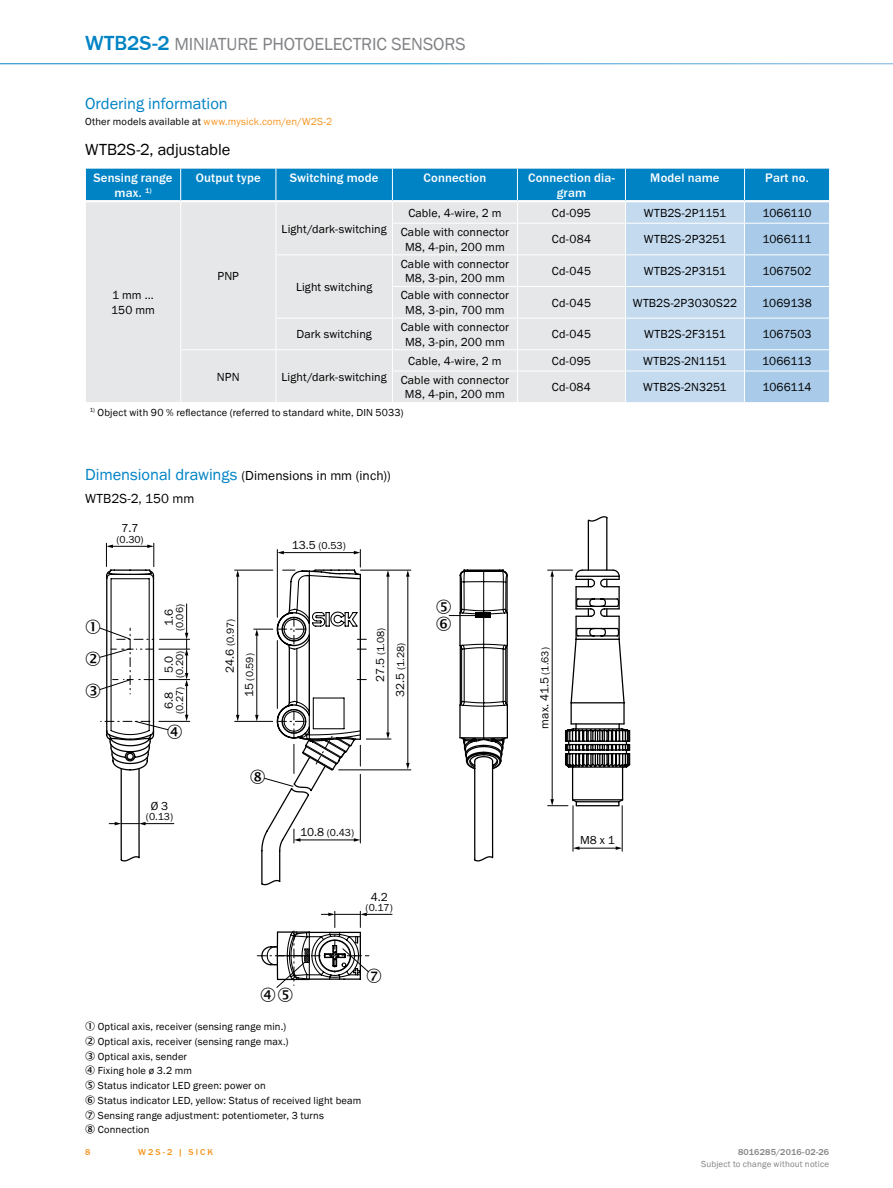
<style>
.page{position:relative;width:893px;height:1188px;background:#fff}
.page>*{position:absolute;margin:0;border:0;box-sizing:border-box;transform-origin:0 0}
.t1{font:18px "SICK Franklin";color:#808285}
.t2{font:16.5px "SICK Franklin";letter-spacing:-.005em;color:#0083c5}
.t3{font:16.5px "SICK Franklin";color:#000}
.t4{font:13.5px/23px "SICK Franklin";letter-spacing:.005em;color:#000}
.t5{font:500 12.75px/15.3px "SICK Franklin";letter-spacing:.01em;color:#fff;text-align:center}
.t6{font:12px/14.4px "SICK Franklin";letter-spacing:.01em;color:#000;text-align:center}
.t7{font:10.5px/14.7px "SICK Franklin";letter-spacing:.015em;color:#000}
.t8{font:10.5px "SICK Franklin";letter-spacing:.015em;color:#f7941e}
.t9{font:9px "SICK Franklin";letter-spacing:.02em;color:#808285}
.t10{font:500 9px "SICK Franklin";letter-spacing:.02em;color:#808285}
.t11{font:500 9px "SICK Franklin";letter-spacing:.225em;color:#f7941e}
.s1{font-weight:500;font-size:21px;color:#0083c5}
.s2{color:#000}
.s3{font-size:16.5px;color:#0083c5}
.s4{font-size:12px}
.s5{font-size:10.5px}
</style>
<div class="page">
<svg style="left:85px;top:168px;width:745px;height:235px;background:#bed6e5"></svg>
<hr style="left:180px;top:223px;width:1px;height:32px;background:#fff">
<hr style="left:276px;top:223px;width:1px;height:31px;background:#fff">
<hr style="left:180px;top:255px;width:1px;height:31px;background:#fff">
<hr style="left:180px;top:286px;width:1px;height:32px;background:#fff">
<hr style="left:180px;top:318px;width:1px;height:31px;background:#fff">
<hr style="left:276px;top:319px;width:1px;height:30px;background:#fff">
<hr style="left:180px;top:349px;width:96px;height:1px;background:#fff">
<hr style="left:276px;top:254px;width:116px;height:1px;background:#fff">
<hr style="left:276px;top:255px;width:1px;height:31px;background:#fff">
<hr style="left:392px;top:255px;width:1px;height:31px;background:#fff">
<hr style="left:276px;top:286px;width:1px;height:32px;background:#fff">
<hr style="left:392px;top:287px;width:1px;height:31px;background:#fff">
<hr style="left:276px;top:318px;width:116px;height:1px;background:#fff">
<svg style="left:120px;top:516px;width:489px;height:370px"></svg>
<hr style="left:186px;top:604px;width:1px;height:30px;background:#000">
<hr style="left:186px;top:685px;width:1px;height:31px;background:#000">
<svg style="left:185px;top:633px;width:3px;height:53px"></svg>
<hr style="left:144px;top:823px;width:30px;height:1px;background:#000">
<svg style="left:109px;top:822px;width:37px;height:3px"></svg>
<hr style="left:237px;top:575px;width:1px;height:141px;background:#000">
<svg style="left:236px;top:570px;width:3px;height:7px"></svg>
<svg style="left:236px;top:715px;width:3px;height:6px"></svg>
<hr style="left:407px;top:575px;width:1px;height:189px;background:#000">
<svg style="left:406px;top:570px;width:4px;height:7px"></svg>
<svg style="left:406px;top:763px;width:4px;height:6px"></svg>
<hr style="left:622px;top:806px;width:1px;height:45px;background:#000">
<hr style="left:573px;top:806px;width:1px;height:45px;background:#000">
<hr style="left:606px;top:518px;width:1px;height:52px;background:#000">
<hr style="left:588px;top:520px;width:1px;height:50px;background:#000">
<hr style="left:578px;top:848px;width:39px;height:1px;background:#000">
<svg style="left:573px;top:846px;width:6px;height:4px"></svg>
<svg style="left:616px;top:846px;width:6px;height:4px"></svg>
<svg style="left:548px;top:569px;width:82px;height:238px"></svg>
<svg style="left:437px;top:599px;width:14px;height:32px"></svg>
<svg style="left:251px;top:550px;width:140px;height:335px"></svg>
<svg style="left:99px;top:543px;width:56px;height:228px"></svg>
<svg style="left:168px;top:715px;width:20px;height:24px"></svg>
<svg style="left:257px;top:911px;width:135px;height:77px"></svg>
<h1 class="t1" style="left:85px;top:32px;width:114px"><span class="s1">WTB2S-2</span> Miniature</h1>
<h1 class="t1" style="left:263px;top:32px;width:11px">photoelectric</h1>
<h1 class="t1" style="left:391px;top:32px;width:12px">sensors</h1>
<h2 class="t2" style="left:85px;top:93px;width:144px">Ordering information</h2>
<p class="t8" style="left:85px;top:115px;width:249px"><span class="s2">Other models available at</span> www.mysick.com/en/W2S-2</p>
<h2 class="t3" style="left:85px;top:139px;width:147px">WTB2S-2, adjustable</h2>
<p class="t5" style="left:93px;top:170px;width:81px">Sensing range max. <sup>1)</sup></p>
<p class="t5" style="left:196px;top:170px;width:66px">Output type</p>
<p class="t5" style="left:290px;top:170px;width:90px">Switching mode</p>
<p class="t5" style="left:423px;top:170px;width:64px">Connection</p>
<p class="t5" style="left:528px;top:170px;width:88px">Connection dia&shy;gram</p>
<p class="t5" style="left:650px;top:170px;width:71px">Model name</p>
<p class="t5" style="left:765px;top:170px;width:45px">Part no.</p>
<p class="t6" style="left:111px;top:288px;width:45px;text-align:left">1 mm ...<br>150 mm</p>
<p class="t6" style="left:218px;top:269px;width:23px">PNP</p>
<p class="t6" style="left:282px;top:222px;width:107px">Light/dark-switching</p>
<p class="t6" style="left:296px;top:280px;width:78px">Light switching</p>
<p class="t6" style="left:408px;top:206px;width:95px">Cable, 4-wire, 2 m</p>
<p class="t6" style="left:552px;top:206px;width:41px">Cd-095</p>
<p class="t6" style="left:644px;top:206px;width:84px">WTB2S-2P1151</p>
<p class="t6" style="left:762px;top:206px;width:51px">1066110</p>
<p class="t6" style="left:401px;top:225px;width:110px">Cable with connector<br>M8, 4-pin, 200 mm</p>
<p class="t6" style="left:552px;top:232px;width:41px">Cd-084</p>
<p class="t6" style="left:644px;top:232px;width:84px">WTB2S-2P3251</p>
<p class="t6" style="left:762px;top:232px;width:51px">1066111</p>
<p class="t6" style="left:401px;top:257px;width:110px">Cable with connector<br>M8, 3-pin, 200 mm</p>
<p class="t6" style="left:552px;top:264px;width:41px">Cd-045</p>
<p class="t6" style="left:644px;top:264px;width:84px">WTB2S-2P3151</p>
<p class="t6" style="left:762px;top:264px;width:51px">1067502</p>
<p class="t6" style="left:401px;top:288px;width:110px">Cable with connector<br>M8, 3-pin, 700 mm</p>
<p class="t6" style="left:552px;top:296px;width:41px">Cd-045</p>
<p class="t6" style="left:633px;top:296px;width:106px">WTB2S-2P3030S22</p>
<p class="t6" style="left:762px;top:296px;width:51px">1069138</p>
<p class="t6" style="left:296px;top:327px;width:77px">Dark switching</p>
<p class="t6" style="left:401px;top:320px;width:110px">Cable with connector<br>M8, 3-pin, 200 mm</p>
<p class="t6" style="left:552px;top:327px;width:41px">Cd-045</p>
<p class="t6" style="left:644px;top:327px;width:83px">WTB2S-2F3151</p>
<p class="t6" style="left:762px;top:327px;width:51px">1067503</p>
<p class="t6" style="left:408px;top:354px;width:95px">Cable, 4-wire, 2 m</p>
<p class="t6" style="left:552px;top:354px;width:41px">Cd-095</p>
<p class="t6" style="left:643px;top:354px;width:85px">WTB2S-2N1151</p>
<p class="t6" style="left:762px;top:354px;width:51px">1066113</p>
<p class="t6" style="left:401px;top:373px;width:110px">Cable with connector<br>M8, 4-pin, 200 mm</p>
<p class="t6" style="left:552px;top:380px;width:41px">Cd-084</p>
<p class="t6" style="left:643px;top:380px;width:85px">WTB2S-2N3251</p>
<p class="t6" style="left:762px;top:380px;width:51px">1066114</p>
<p class="t7" style="left:90px;top:405px;width:315px"><sup>1)</sup> Object with 90 % reflectance (referred to standard white, DIN 5033)</p>
<p class="t6" style="left:217px;top:370px;width:24px">NPN</p>
<p class="t6" style="left:282px;top:370px;width:107px">Light/dark-switching</p>
<p class="t4" style="left:85px;top:464px;width:307px"><span class="s3">Dimensional drawings</span> (Dimensions in mm (inch))<br>WTB2S-2, 150 mm</p>
<p class="t6" style="left:122px;top:521px;width:19px">7.7</p>
<p class="t7" style="left:116px;top:532px;width:29px">(0.30)</p>
<p class="t7" style="left:292px;top:538px;width:55px"><span class="s4">13.5</span> (0.53)</p>
<p class="t6" style="left:162px;top:626px;width:19px;rotate:-90deg">1.6</p>
<p class="t7" style="left:173px;top:631px;width:29px;rotate:-90deg">(0.06)</p>
<p class="t6" style="left:162px;top:673px;width:19px;rotate:-90deg">5.0</p>
<p class="t7" style="left:173px;top:678px;width:29px;rotate:-90deg">(0.20)</p>
<p class="t6" style="left:162px;top:709px;width:19px;rotate:-90deg">6.8</p>
<p class="t7" style="left:173px;top:714px;width:29px;rotate:-90deg">(0.27)</p>
<p class="t6" style="left:151px;top:799px;width:19px">Ø 3</p>
<p class="t7" style="left:146px;top:810px;width:29px">(0.13)</p>
<p class="t7" style="left:221px;top:697px;width:80px;line-height:19px;text-indent:24px;rotate:-90deg"><span class="s4">24.6</span> (0.97)<br><span class="s4">15</span> (0.59)</p>
<p class="t7" style="left:371px;top:697px;width:71px;line-height:19.8px;text-indent:15px;rotate:-90deg"><span class="s4">27.5</span> (1.08)<br><span class="s4">32.5</span> (1.28)</p>
<p class="t7" style="left:300px;top:825px;width:56px"><span class="s4">10.8</span> (0.43)</p>
<p class="t6" style="left:371px;top:890px;width:19px">4.2</p>
<p class="t7" style="left:366px;top:900px;width:29px">(0.17)</p>
<p class="t7" style="left:98px;top:1020px;width:192px">Optical axis, receiver (sensing range min.)<br>Optical axis, receiver (sensing range max.)</p>
<p class="t7" style="left:85px;top:1049px;width:104px">✓ Optical axis, sender</p>
<p class="t7" style="left:98px;top:1064px;width:265px;text-indent:-13px">✔ Fixing hole ø 3.2 mm<br>Status indicator LED green: power on<br>Status indicator LED, yellow: Status of received light beam Sensing range adjustment: potentiometer, 3 turns Connection</p>
<p class="t6" style="left:537px;top:729px;width:83px;rotate:-90deg">max. 41.5 <span class="s5">(1.63)</span></p>
<p class="t6" style="left:580px;top:833px;width:36px">M8 x 1</p>
<p class="t11" style="left:85px;top:1146px;width:7px">8</p>
<p class="t11" style="left:138px;top:1146px;width:76px">W2S-2 | SICK</p>
<p class="t10" style="left:738px;top:1146px;width:93px">8016285/2016-02-26</p>
<p class="t9" style="left:701px;top:1159px;width:130px">Subject to change without notice</p>
</div>
